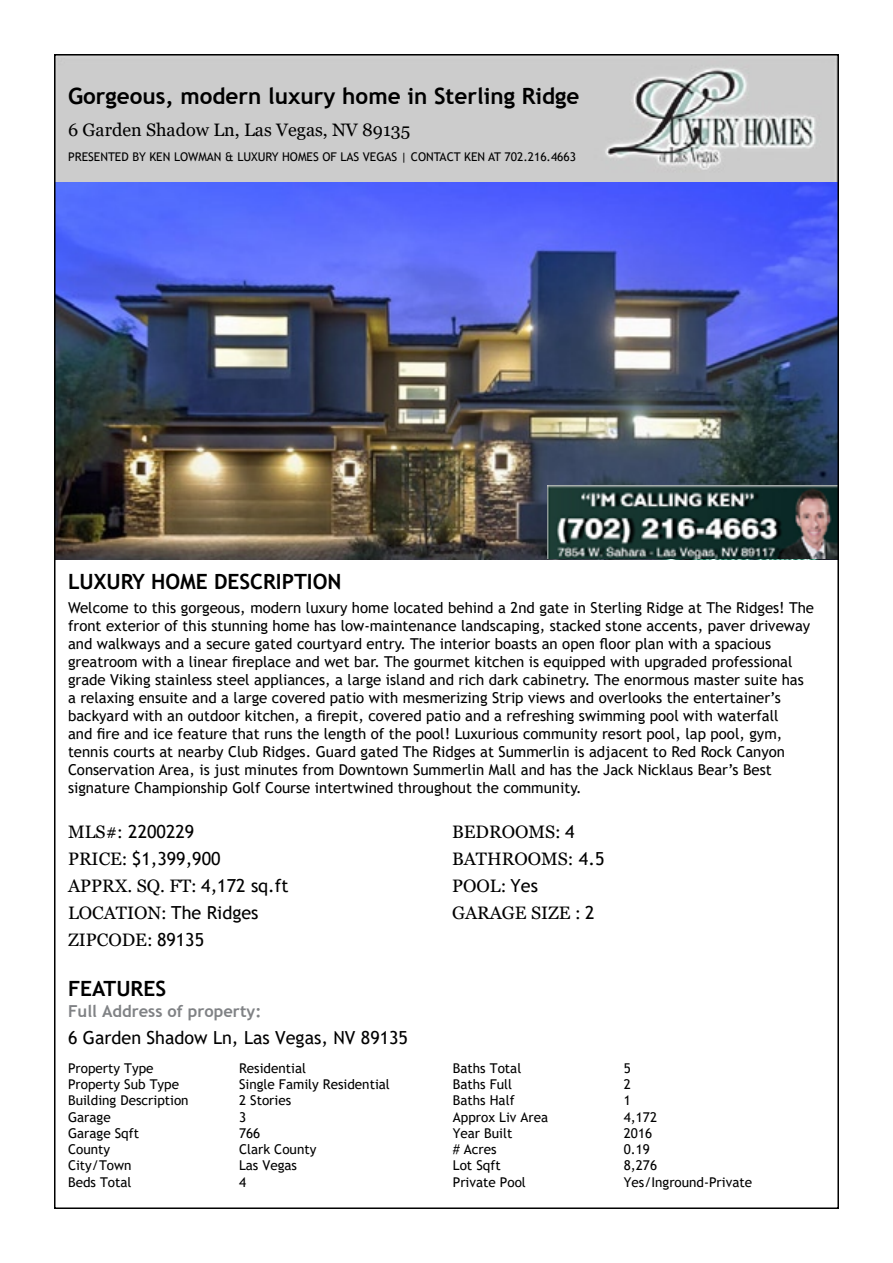
<style>
.page{position:relative;width:893px;height:1263px;background:#fff}
.page>*{position:absolute;margin:0;border:0;box-sizing:border-box;transform-origin:0 0}
.t1{font:700 22.5px "Trebuchet MS";color:#000}
.t2{font:700 21px "Trebuchet MS";color:#000}
.t3{font:18px "Georgia";color:#000}
.t4{font:18px "Trebuchet MS";color:#000}
.t5{font:700 16.5px "Trebuchet MS";color:#808285}
.t6{font:15px/18px "Trebuchet MS";color:#000}
.t7{font:13.5px "Trebuchet MS";color:#000}
.t8{font:12px "Trebuchet MS";color:#000}
.s1{font-family:"Georgia"}
.s2{font-family:"Trebuchet MS"}
</style>
<div class="page">
<img style="left:57px;top:57px;width:779px;height:502px">
<img style="left:548px;top:485px;width:288px;height:74px">
<h1 class="t1" style="left:68px;top:82px;width:513px">Gorgeous, modern luxury home in Sterling Ridge</h1>
<p class="t3" style="left:68px;top:119px;width:344px">6 Garden Shadow Ln, Las Vegas, NV 89135</p>
<p class="t8" style="left:68px;top:149px;width:510px">Presented by Ken Lowman &amp; Luxury Homes of Las Vegas | Contact Ken at 702.216.4663</p>
<h2 class="t2" style="left:68px;top:568px;width:275px">Luxury Home description</h2>
<p class="t6" style="left:68px;top:599px;width:748px">Welcome to this gorgeous, modern luxury home located behind a 2nd gate in Sterling Ridge at The Ridges! The front exterior of this stunning home has low-maintenance landscaping, stacked stone accents, paver driveway and walkways and a secure gated courtyard entry. The interior boasts an open floor plan with a spacious greatroom with a linear fireplace and wet bar. The gourmet kitchen is equipped with upgraded professional grade Viking stainless steel appliances, a large island and rich dark cabinetry. The enormous master suite has a relaxing ensuite and a large covered patio with mesmerizing Strip views and overlooks the entertainer’s backyard with an outdoor kitchen, a firepit, covered patio and a refreshing swimming pool with waterfall<br>and fire and ice feature that runs the length of the pool! Luxurious community resort pool, lap pool, gym, tennis courts at nearby Club Ridges. Guard gated The Ridges at Summerlin is adjacent to Red Rock Canyon Conservation Area, is just minutes from Downtown Summerlin Mall and has the Jack Nicklaus Bear’s Best signature Championship Golf Course intertwined throughout the community.</p>
<p class="t4" style="left:68px;top:820px;width:128px"><span class="s1">MLS#:</span> 2200229</p>
<p class="t3" style="left:452px;top:821px;width:124px">BEDROOMS: <span class="s2">4</span></p>
<p class="t4" style="left:68px;top:847px;width:154px"><span class="s1">PRICE:</span> $1,399,900</p>
<p class="t3" style="left:452px;top:848px;width:154px">BATHROOMS: <span class="s2">4.5</span></p>
<p class="t3" style="left:68px;top:875px;width:222px">APPRX. SQ. FT: <span class="s2">4,172 sq.ft</span></p>
<p class="t3" style="left:452px;top:875px;width:87px">POOL: <span class="s2">Yes</span></p>
<p class="t3" style="left:68px;top:902px;width:192px">LOCATION: <span class="s2">The Ridges</span></p>
<p class="t3" style="left:452px;top:902px;width:144px">GARAGE SIZE : <span class="s2">2</span></p>
<p class="t3" style="left:68px;top:929px;width:138px">ZIPCODE: <span class="s2">89135</span></p>
<h2 class="t2" style="left:68px;top:976px;width:98px">features</h2>
<p class="t5" style="left:68px;top:1001px;width:195px">Full Address of property:</p>
<p class="t4" style="left:68px;top:1027px;width:342px">6 Garden Shadow Ln, Las Vegas, NV 89135</p>
<p class="t7" style="left:68px;top:1060px;width:87px">Property Type</p>
<p class="t7" style="left:239px;top:1060px;width:69px">Residential</p>
<p class="t7" style="left:68px;top:1076px;width:146px">Property Sub Type S</p>
<p class="t7" style="left:246px;top:1076px;width:146px">ingle Family Residential</p>
<p class="t7" style="left:68px;top:1092px;width:122px">Building Description</p>
<p class="t7" style="left:239px;top:1092px;width:54px">2 Stories</p>
<p class="t7" style="left:68px;top:1108px;width:44px">Garage</p>
<p class="t7" style="left:239px;top:1108px;width:9px">3</p>
<p class="t7" style="left:68px;top:1124px;width:73px">Garage Sqft</p>
<p class="t7" style="left:239px;top:1124px;width:23px">766</p>
<p class="t7" style="left:68px;top:1141px;width:44px">County</p>
<p class="t7" style="left:239px;top:1141px;width:79px">Clark County</p>
<p class="t7" style="left:68px;top:1157px;width:65px">City/Town</p>
<p class="t7" style="left:239px;top:1157px;width:60px">Las Vegas</p>
<p class="t7" style="left:68px;top:1173px;width:65px">Beds Total</p>
<p class="t7" style="left:239px;top:1173px;width:9px">4</p>
<p class="t7" style="left:453px;top:1060px;width:70px">Baths Total</p>
<p class="t7" style="left:624px;top:1060px;width:9px">5</p>
<p class="t7" style="left:453px;top:1076px;width:61px">Baths Full</p>
<p class="t7" style="left:624px;top:1076px;width:9px">2</p>
<p class="t7" style="left:453px;top:1092px;width:63px">Baths Half</p>
<p class="t7" style="left:624px;top:1092px;width:9px">1</p>
<p class="t7" style="left:453px;top:1108px;width:97px">Approx Liv Area</p>
<p class="t7" style="left:624px;top:1108px;width:35px">4,172</p>
<p class="t7" style="left:453px;top:1124px;width:61px">Year Built</p>
<p class="t7" style="left:624px;top:1124px;width:30px">2016</p>
<p class="t7" style="left:453px;top:1141px;width:45px"># Acres</p>
<p class="t7" style="left:624px;top:1141px;width:28px">0.19</p>
<p class="t7" style="left:453px;top:1157px;width:49px">Lot Sqft</p>
<p class="t7" style="left:624px;top:1157px;width:35px">8,276</p>
<p class="t7" style="left:453px;top:1173px;width:75px">Private Pool</p>
<p class="t7" style="left:624px;top:1173px;width:130px">Yes/Inground-Private</p>
</div>
